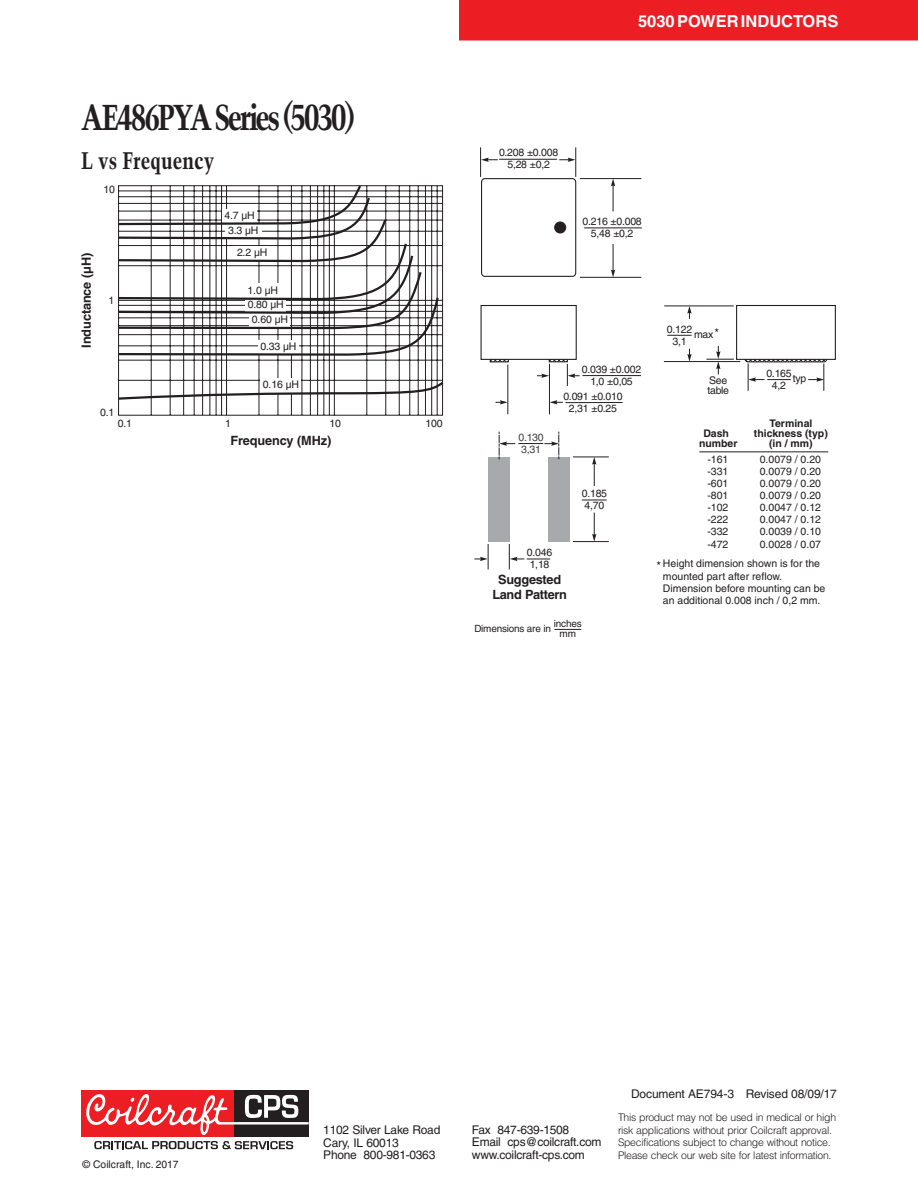
<style>
.page{position:relative;width:918px;height:1188px;background:#fff}
.page>*{position:absolute;margin:0;border:0;box-sizing:border-box;transform-origin:0 0}
.t1{font:700 condensed 36px "Trump Mediaeval";letter-spacing:-.07em;color:#231f20}
.t2{font:700 condensed 24px "Trump Mediaeval";color:#231f20}
.t3{font:700 16.5px "Helvetica";color:#fff}
.t4{font:700 12.75px/15.1px "Helvetica";letter-spacing:-.01em;color:#231f20;text-align:center}
.t5{font:12px/12.5px "Helvetica";letter-spacing:-.02em;color:#231f20}
.t6{font:10.5px/12.1px "Helvetica";color:#231f20;text-align:center}
.t7{font:300 10.5px/12.5px "Helvetica";letter-spacing:-.03em;color:#231f20}
.t8{font:700 10.5px "Helvetica";color:#231f20}
.t9{font:10.5px/9.9px "Helvetica";letter-spacing:-.02em;color:#231f20}
.t10{font:10.5px/12.1px "Helvetica";color:#414042}
.t11{font:9.9px/9.4px "Helvetica";letter-spacing:-.02em;color:#231f20;text-align:center}
.s1{font-size:12px}
</style>
<div class="page">
<div style="left:459px;top:0;width:459px;height:40px;background:#ed1d24"></div>
<div style="left:234px;top:1090px;width:75px;height:47px;background:#231f20"></div>
<div style="left:81px;top:1090px;width:153px;height:47px;background:#ed1d24"></div>
<svg style="left:86px;top:1094px;width:223px;height:41px"></svg>
<svg style="left:94px;top:1141px;width:199px;height:8px"></svg>
<svg style="left:118px;top:401px;width:325px;height:15px"></svg>
<svg style="left:118px;top:185px;width:326px;height:216px"></svg>
<svg style="left:118px;top:241px;width:291px;height:59px"></svg>
<div style="left:481px;top:178px;width:95px;height:99px;border:1px solid #231f20;border-radius:3px"></div>
<div style="left:555px;top:222px;width:11px;height:11px;background:#231f20;border-radius:50%"></div>
<div style="left:555px;top:222px;width:11px;height:11px;border:1px solid #231f20;border-radius:50%"></div>
<hr style="left:584px;top:228px;width:58px;height:1px;background:#231f20">
<hr style="left:580px;top:178px;width:61px;height:1px;background:#231f20">
<svg style="left:611px;top:244px;width:4px;height:33px"></svg>
<svg style="left:611px;top:179px;width:4px;height:32px"></svg>
<hr style="left:580px;top:277px;width:61px;height:1px;background:#231f20">
<hr style="left:480px;top:147px;width:1px;height:30px;background:#231f20">
<hr style="left:575px;top:147px;width:1px;height:30px;background:#231f20">
<svg style="left:687px;top:349px;width:5px;height:12px"></svg>
<svg style="left:687px;top:307px;width:5px;height:12px"></svg>
<hr style="left:664px;top:306px;width:70px;height:1px;background:#231f20">
<div style="left:490px;top:358px;width:19px;height:4px;border:1px solid #231f20"></div>
<div style="left:481px;top:305px;width:96px;height:55px;background:#fff;border:1px solid #231f20"></div>
<hr style="left:582px;top:375px;width:59px;height:1px;background:#231f20">
<hr style="left:566px;top:402px;width:57px;height:1px;background:#231f20">
<svg style="left:496px;top:400px;width:11px;height:5px"></svg>
<svg style="left:550px;top:400px;width:13px;height:5px"></svg>
<hr style="left:664px;top:361px;width:76px;height:1px;background:#231f20">
<hr style="left:549px;top:364px;width:1px;height:50px;background:#231f20">
<hr style="left:507px;top:365px;width:1px;height:49px;background:#231f20">
<svg style="left:537px;top:359px;width:43px;height:27px"></svg>
<svg style="left:706px;top:346px;width:28px;height:28px"></svg>
<svg style="left:744px;top:360px;width:84px;height:31px"></svg>
<div style="left:736px;top:305px;width:100px;height:55px;background:#fff;border:1px solid #231f20"></div>
<svg style="left:554px;top:629px;width:27px;height:1px"></svg>
<hr style="left:499px;top:159px;width:58px;height:1px;background:#231f20">
<svg style="left:481px;top:158px;width:17px;height:4px"></svg>
<svg style="left:559px;top:158px;width:16px;height:4px"></svg>
<hr style="left:699px;top:451px;width:129px;height:1px;background:#231f20">
<svg style="left:667px;top:335px;width:25px;height:1px"></svg>
<div style="left:548px;top:457px;width:21px;height:85px;background:#a7a9ac"></div>
<div style="left:488px;top:457px;width:22px;height:85px;background:#a7a9ac"></div>
<hr style="left:573px;top:457px;width:36px;height:1px;background:#231f20">
<svg style="left:474px;top:544px;width:15px;height:25px"></svg>
<hr style="left:573px;top:541px;width:36px;height:1px;background:#231f20">
<svg style="left:592px;top:513px;width:4px;height:29px"></svg>
<svg style="left:592px;top:457px;width:4px;height:29px"></svg>
<svg style="left:582px;top:500px;width:25px;height:1px"></svg>
<svg style="left:499px;top:432px;width:60px;height:27px"></svg>
<svg style="left:509px;top:544px;width:41px;height:25px"></svg>
<h1 class="t1" style="left:81px;top:94px;width:276px">AE486PYA Series (5030)</h1>
<h2 class="t2" style="left:81px;top:146px;width:135px">L vs Frequency</h2>
<p class="t6" style="left:103px;top:183px;width:13px">10</p>
<p class="t4" style="left:79px;top:348px;width:96px;rotate:-90deg">Inductance (µH)</p>
<p class="t6" style="left:109px;top:294px;width:7px">1</p>
<p class="t6" style="left:100px;top:406px;width:16px">0.1</p>
<p class="t6" style="left:224px;top:209px;width:32px">4.7 µH</p>
<p class="t6" style="left:237px;top:220px;width:32px;line-height:21.9px;text-align:left;text-indent:-9px">3.3 µH<br>2.2 µH</p>
<p class="t6" style="left:248px;top:284px;width:32px">1.0 µH</p>
<p class="t6" style="left:248px;top:296px;width:42px;line-height:15.6px">0.80 µH<br>0.60 µH</p>
<p class="t6" style="left:260px;top:340px;width:38px">0.33 µH</p>
<p class="t6" style="left:263px;top:378px;width:38px">0.16 µH</p>
<p class="t6" style="left:118px;top:417px;width:16px">0.1</p>
<p class="t6" style="left:225px;top:417px;width:7px">1</p>
<p class="t6" style="left:330px;top:417px;width:13px">10</p>
<p class="t6" style="left:425px;top:417px;width:19px">100</p>
<p class="t4" style="left:230px;top:432px;width:102px">Frequency (MHz)</p>
<h3 class="t3" style="left:638px;top:11px;width:202px">5030 POWER INDUCTORS</h3>
<p class="t6" style="left:499px;top:146px;width:61px">0.208 ±0.008<br>5,28 ±0,2</p>
<p class="t6" style="left:583px;top:215px;width:61px">0.216 ±0.008<br>5,48 ±0,2</p>
<p class="t6" style="left:667px;top:323px;width:27px">0.122<br>3,1</p>
<p class="t6" style="left:694px;top:328px;width:21px">max</p>
<p class="t5" style="left:714px;top:327px;width:6px">*</p>
<p class="t6" style="left:582px;top:363px;width:61px">0.039 ±0.002<br>1,0 ±0,05</p>
<p class="t10" style="left:518px;top:431px;width:27px">0.130<br>3,31</p>
<p class="t9" style="left:563px;top:390px;width:61px;line-height:12.1px;text-align:center">0.091 ±0.010<br>2,31 ±0.25</p>
<p class="t6" style="left:582px;top:487px;width:27px;text-align:left">0.185<br>4,70</p>
<p class="t6" style="left:527px;top:546px;width:27px;text-align:left">0.046<br>1,18</p>
<p class="t4" style="left:492px;top:572px;width:76px">Suggested<br>Land Pattern</p>
<p class="t11" style="left:554px;top:619px;width:29px">inches mm</p>
<p class="t11" style="left:474px;top:624px;width:78px">Dimensions are in</p>
<p class="t9" style="left:707px;top:375px;width:23px">See table</p>
<p class="t6" style="left:766px;top:367px;width:27px">0.165<br>4,2</p>
<p class="t6" style="left:793px;top:372px;width:15px">typ</p>
<p class="t8" style="left:769px;top:417px;width:45px">Terminal</p>
<p class="t8" style="left:703px;top:427px;width:27px">Dash</p>
<p class="t8" style="left:754px;top:427px;width:75px">thickness (typ)</p>
<p class="t8" style="left:699px;top:437px;width:40px">number</p>
<p class="t8" style="left:769px;top:437px;width:45px">(in / mm)</p>
<p class="t6" style="left:760px;top:453px;width:63px;text-align:justify">0.0079 / 0.20<br>0.0079 / 0.20<br>0.0079 / 0.20<br>0.0079 / 0.20</p>
<p class="t6" style="left:707px;top:453px;width:23px;text-align:justify">-161 -331 -601 -801</p>
<p class="t6" style="left:707px;top:513px;width:23px;text-align:justify">-222 -332 -472</p>
<p class="t6" style="left:707px;top:501px;width:23px">-102</p>
<p class="t6" style="left:760px;top:501px;width:63px;text-align:justify">0.0047 / 0.12<br>0.0047 / 0.12<br>0.0039 / 0.10<br>0.0028 / 0.07</p>
<p class="t6" style="left:663px;top:558px;width:164px;text-align:left;text-indent:-7px"><span class="s1">*</span> Height dimension shown is for the mounted part after reflow.<br>Dimension before mounting can be an additional 0.008 inch / 0,2 mm.</p>
<p class="t5" style="left:631px;top:1088px;width:207px">Document AE794-3 Revised 08/09/17</p>
<p class="t6" style="left:83px;top:1158px;width:98px">© Coilcraft, Inc. 2017</p>
<p class="t5" style="left:323px;top:1124px;width:119px">1102 Silver Lake Road<br>Cary, IL 60013<br>Phone 800-981-0363</p>
<p class="t5" style="left:472px;top:1123px;width:131px">Fax 847-639-1508<br>Email cps@coilcraft.com www.coilcraft-cps.com</p>
<p class="t7" style="left:618px;top:1111px;width:220px">This product may not be used in medical or high risk applications without prior Coilcraft approval.<br>Specifications subject to change without notice.<br>Please check our web site for latest information.</p>
</div>
